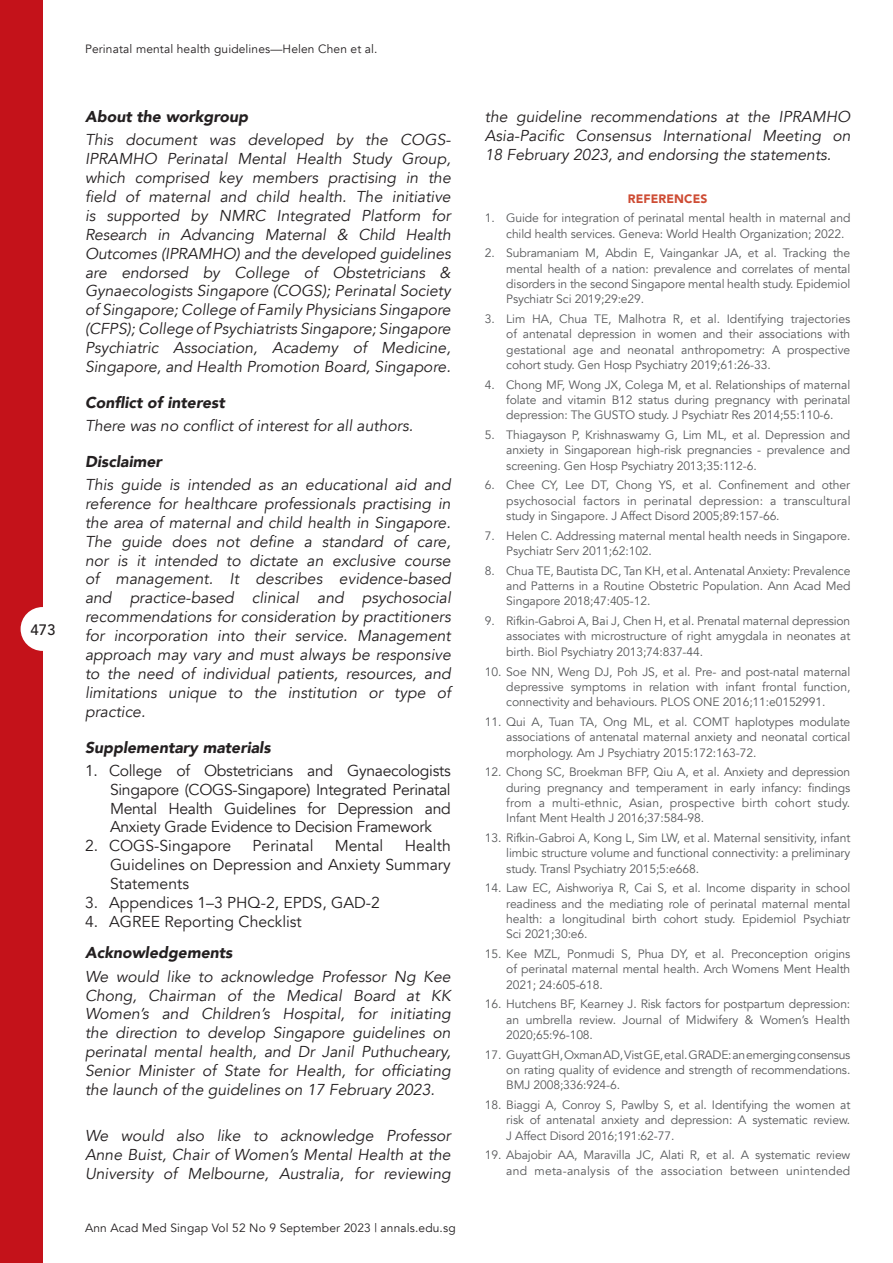
<style>
.page{position:relative;width:893px;height:1263px;background:#fff}
.page>*{position:absolute;margin:0;border:0;box-sizing:border-box;transform-origin:0 0}
.Disclaimer_Text{font:italic 15.75px/18.9px "Avenir";color:#231f20;text-align:justify}
.BT_1{font:15.75px/18.9px "Avenir";color:#231f20;text-align:justify}
.Head_3_italic_bold{font:italic 900 15.75px "Avenir";color:#231f20}
.t1{font:500 15px "Avenir";color:#231f20}
.t2{font:12.15px/15.3px "Avenir";letter-spacing:-.01em;color:#57585a;text-align:justify}
.t3{font:12.15px/15.3px "Avenir";letter-spacing:.02em;color:#57585a;text-align:right}
.References_headline{font:900 12.15px "Avenir";letter-spacing:.01em;color:#ce4c34}
.t4{font:12px "Avenir";letter-spacing:.01em;color:#231f20}
</style>
<div class="page">
<div style="left:0;top:0;width:43px;height:1263px;background:#c4121a"></div>
<div style="left:21px;top:607px;width:43px;height:44px;background:#fff;border-radius:50%"></div>
<p class="t1" style="left:30px;top:621px;width:27px">473</p>
<p class="t4" style="left:85px;top:42px;width:294px">Perinatal mental health guidelines—Helen Chen et al.</p>
<p class="Head_3_italic_bold" style="left:85px;top:104px;width:164px">About the workgroup</p>
<p class="Disclaimer_Text" style="left:85px;top:131px;width:367px">This document was developed by the COGS-IPRAMHO Perinatal Mental Health Study Group, which comprised key members practising in the field of maternal and child health. The initiative is supported by NMRC Integrated Platform for Research in Advancing Maternal &amp; Child Health Outcomes (IPRAMHO) and the developed guidelines are endorsed by College of Obstetricians &amp; Gynaecologists Singapore (COGS); Perinatal Society of Singapore; College of Family Physicians Singapore (CFPS); College of Psychiatrists Singapore; Singapore Psychiatric Association, Academy of Medicine, Singapore, and Health Promotion Board, Singapore.</p>
<p class="Head_3_italic_bold" style="left:85px;top:389px;width:141px">Conflict of interest</p>
<p class="Disclaimer_Text" style="left:85px;top:416px;width:330px">There was no conflict of interest for all authors.</p>
<p class="Head_3_italic_bold" style="left:85px;top:448px;width:78px">Disclaimer</p>
<p class="Disclaimer_Text" style="left:85px;top:475px;width:367px">This guide is intended as an educational aid and reference for healthcare professionals practising in the area of maternal and child health in Singapore.<br>The guide does not define a standard of care, nor is it intended to dictate an exclusive course of management. It describes evidence-based and practice-based clinical and psychosocial recommendations for consideration by practitioners for incorporation into their service. Management approach may vary and must always be responsive to the need of individual patients, resources, and limitations unique to the institution or type of practice.</p>
<p class="Head_3_italic_bold" style="left:85px;top:734px;width:187px">Supplementary materials</p>
<p class="BT_1" style="left:110px;top:761px;width:342px;text-indent:-25px">1. College of Obstetricians and Gynaecologists Singapore (COGS-Singapore) Integrated Perinatal Mental Health Guidelines for Depression and Anxiety Grade Evidence to Decision Framework</p>
<p class="BT_1" style="left:85px;top:837px;width:148px">2. COGS-Singapore</p>
<p class="BT_1" style="left:253px;top:837px;width:62px">Perinatal</p>
<p class="BT_1" style="left:335px;top:837px;width:50px">Mental</p>
<p class="BT_1" style="left:110px;top:837px;width:342px;text-indent:295px">Health Guidelines on Depression and Anxiety Summary Statements</p>
<p class="BT_1" style="left:85px;top:893px;width:296px">3. Appendices 1–3 PHQ-2, EPDS, GAD-2</p>
<p class="BT_1" style="left:85px;top:912px;width:218px">4. AGREE Reporting Checklist</p>
<p class="Head_3_italic_bold" style="left:85px;top:940px;width:149px">Acknowledgements</p>
<p class="Disclaimer_Text" style="left:85px;top:967px;width:367px">We would like to acknowledge Professor Ng Kee Chong, Chairman of the Medical Board at KK Women’s and Children’s Hospital, for initiating the direction to develop Singapore guidelines on perinatal mental health, and Dr Janil Puthucheary, Senior Minister of State for Health, for officiating the launch of the guidelines on 17 February 2023.</p>
<p class="Disclaimer_Text" style="left:85px;top:1127px;width:367px">We would also like to acknowledge Professor Anne Buist, Chair of Women’s Mental Health at the University of Melbourne, Australia, for reviewing</p>
<p class="t4" style="left:85px;top:1221px;width:372px">Ann Acad Med Singap Vol 52 No 9 September 2023 | annals.edu.sg</p>
<p class="Disclaimer_Text" style="left:485px;top:107px;width:367px">the guideline recommendations at the IPRAMHO Asia-Pacific Consensus International Meeting on 18 February 2023, and endorsing the statements.</p>
<p class="References_headline" style="left:628px;top:191px;width:81px">REFERENCES</p>
<p class="t2" style="left:506px;top:211px;width:346px;text-indent:-22px">1. Guide for integration of perinatal mental health in maternal and child health services. Geneva: World Health Organization; 2022.</p>
<p class="t2" style="left:506px;top:246px;width:346px;text-indent:-22px">2. Subramaniam M, Abdin E, Vaingankar JA, et al. Tracking the mental health of a nation: prevalence and correlates of mental disorders in the second Singapore mental health study. Epidemiol Psychiatr Sci 2019;29:e29.</p>
<p class="t2" style="left:506px;top:311px;width:346px;text-indent:-22px">3. Lim HA, Chua TE, Malhotra R, et al. Identifying trajectories of antenatal depression in women and their associations with gestational age and neonatal anthropometry: A prospective cohort study. Gen Hosp Psychiatry 2019;61:26-33.</p>
<p class="t2" style="left:506px;top:377px;width:346px;text-indent:-22px">4. Chong MF, Wong JX, Colega M, et al. Relationships of maternal folate and vitamin B12 status during pregnancy with perinatal depression: The GUSTO study. J Psychiatr Res 2014;55:110-6.</p>
<p class="t2" style="left:506px;top:427px;width:346px;text-indent:-22px">5. Thiagayson P, Krishnaswamy G, Lim ML, et al. Depression and anxiety in Singaporean high-risk pregnancies - prevalence and screening. Gen Hosp Psychiatry 2013;35:112-6.</p>
<p class="t2" style="left:506px;top:478px;width:346px;text-indent:-22px">6. Chee CY, Lee DT, Chong YS, et al. Confinement and other psychosocial factors in perinatal depression: a transcultural study in Singapore. J Affect Disord 2005;89:157-66.</p>
<p class="t2" style="left:506px;top:528px;width:346px;text-indent:-22px">7. Helen C. Addressing maternal mental health needs in Singapore.<br>Psychiatr Serv 2011;62:102.</p>
<p class="t2" style="left:506px;top:563px;width:346px;text-indent:-22px">8. Chua TE, Bautista DC, Tan KH, et al. Antenatal Anxiety: Prevalence and Patterns in a Routine Obstetric Population. Ann Acad Med Singapore 2018;47:405-12.</p>
<p class="t2" style="left:506px;top:613px;width:346px;text-indent:-22px">9. Rifkin-Gabroi A, Bai J, Chen H, et al. Prenatal maternal depression associates with microstructure of right amygdala in neonates at birth. Biol Psychiatry 2013;74:837-44.</p>
<p class="t2" style="left:506px;top:664px;width:346px;text-indent:-22px">10. Soe NN, Weng DJ, Poh JS, et al. Pre- and post-natal maternal depressive symptoms in relation with infant frontal function, connectivity and behaviours. PLOS ONE 2016;11:e0152991.</p>
<p class="t2" style="left:506px;top:714px;width:346px;text-indent:-22px">11. Qui A, Tuan TA, Ong ML, et al. COMT haplotypes modulate associations of antenatal maternal anxiety and neonatal cortical morphology. Am J Psychiatry 2015:172:163-72.</p>
<p class="t2" style="left:506px;top:765px;width:346px;text-indent:-22px">12. Chong SC, Broekman BFP, Qiu A, et al. Anxiety and depression during pregnancy and temperament in early infancy: findings from a multi-ethnic, Asian, prospective birth cohort study.<br>Infant Ment Health J 2016;37:584-98.</p>
<p class="t2" style="left:506px;top:830px;width:346px;text-indent:-22px">13. Rifkin-Gabroi A, Kong L, Sim LW, et al. Maternal sensitivity, infant limbic structure volume and functional connectivity: a preliminary study. Transl Psychiatry 2015;5:e668.</p>
<p class="t2" style="left:506px;top:881px;width:346px;text-indent:-22px">14. Law EC, Aishworiya R, Cai S, et al. Income disparity in school readiness and the mediating role of perinatal maternal mental health: a longitudinal birth cohort study. Epidemiol Psychiatr Sci 2021;30:e6.</p>
<p class="t2" style="left:506px;top:946px;width:346px;text-indent:-22px">15. Kee MZL, Ponmudi S, Phua DY, et al. Preconception origins of perinatal maternal mental health. Arch Womens Ment Health 2021; 24:605-618.</p>
<p class="t2" style="left:506px;top:997px;width:346px;text-indent:-22px">16. Hutchens BF, Kearney J. Risk factors for postpartum depression: an umbrella review. Journal of Midwifery &amp; Women’s Health 2020;65:96-108.</p>
<p class="t2" style="left:506px;top:1047px;width:346px;text-indent:-22px">17. Guyatt GH, Oxman AD, Vist GE, et al. GRADE: an emerging consensus on rating quality of evidence and strength of recommendations.<br>BMJ 2008;336:924-6.</p>
<p class="t2" style="left:506px;top:1097px;width:346px;text-indent:-22px">18. Biaggi A, Conroy S, Pawlby S, et al. Identifying the women at risk of antenatal anxiety and depression: A systematic review.<br>J Affect Disord 2016;191:62-77.</p>
<p class="t3" style="left:485px;top:1148px;width:367px">19. Abajobir AA, Maravilla JC, Alati R, et al. A systematic review and meta-analysis of the association between unintended</p>
</div>
